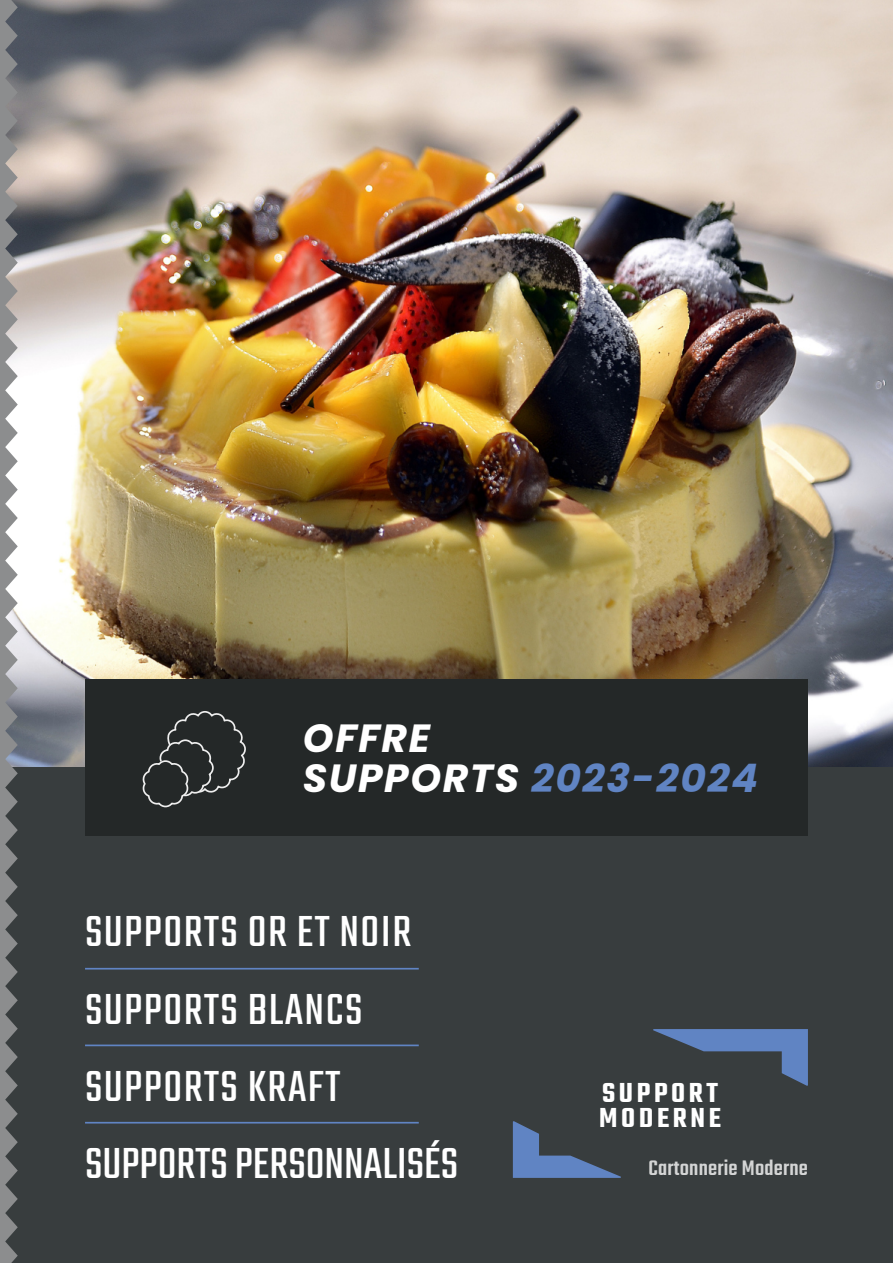
<style>
.page{position:relative;width:893px;height:1263px;background:#fff}
.page>*{position:absolute;margin:0;border:0;box-sizing:border-box;transform-origin:0 0}
.t1{font:48px/77.2px "Teko";color:#fff}
.t2{font:48px "Teko";letter-spacing:.03em;color:#fff}
.t3{font:italic 700 39.3px/40.5px "Poppins";letter-spacing:.04em;color:#fff}
.t4{font:600 30px/24.8px "Teko";letter-spacing:.12em;color:#fff}
.t5{font:500 23.1px "Teko";letter-spacing:.01em;color:#d4d5d5}
.s1{color:#6084c3}
</style>
<div class="page">
<img style="left:18px;top:0;width:875px;height:767px">
<div style="left:0;top:767px;width:893px;height:496px;background:#383d3e"></div>
<div style="left:85px;top:680px;width:723px;height:156px;background:#242828"></div>
<svg style="left:0;top:0;width:18px;height:1263px"></svg>
<svg style="left:513px;top:1121px;width:108px;height:57px"></svg>
<svg style="left:653px;top:1029px;width:155px;height:57px"></svg>
<svg style="left:142px;top:711px;width:104px;height:97px"></svg>
<hr style="left:85px;top:968px;width:334px;height:1px;background:#6084c3">
<hr style="left:85px;top:1044px;width:334px;height:2px;background:#6084c3">
<hr style="left:85px;top:1122px;width:334px;height:1px;background:#6084c3">
<p class="t3" style="left:303px;top:717px;width:457px">OFFRE<br>SUPPORTS <span class="s1">2023-2024</span></p>
<p class="t2" style="left:85px;top:900px;width:328px">SUPPORTS OR ET NOIR</p>
<p class="t2" style="left:85px;top:977px;width:279px">SUPPORTS BLANCS</p>
<p class="t1" style="left:85px;top:1050px;width:375px">SUPPORTS KRAFT<br>SUPPORTS PERSONNALISÉS</p>
<p class="t4" style="left:599px;top:1083px;width:123px">SUPPORT<br>MODERNE</p>
<p class="t5" style="left:649px;top:1153px;width:161px">Cartonnerie Moderne</p>
</div>
